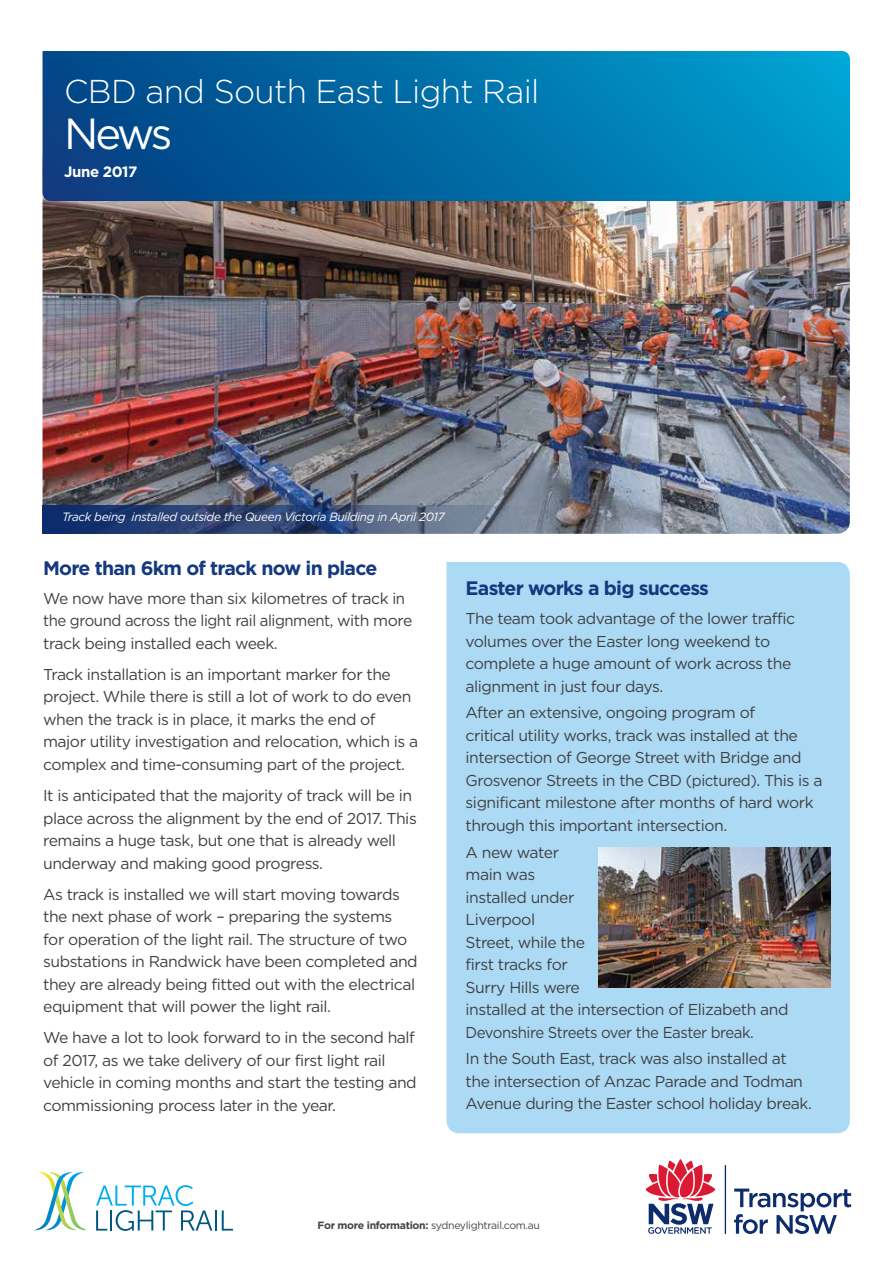
<style>
.page{position:relative;width:893px;height:1263px;background:#fff}
.page>*{position:absolute;margin:0;border:0;box-sizing:border-box;transform-origin:0 0}
.t1{font:43.5px "Gotham";color:#fff}
.t2{font:300 33px "Gotham";letter-spacing:-.02em;color:#fff}
.t3{font:700 19.5px "Gotham";letter-spacing:-.04em;color:#15397f}
.t4{font:15.75px/22.5px "Gotham";letter-spacing:-.03em;color:#414042}
.t5{font:700 15px "Gotham";letter-spacing:-.03em;color:#fff}
.t6{font:italic 12px "Gotham";letter-spacing:-.03em;color:#fff}
.t7{font:10.5px "Gotham";letter-spacing:-.03em;color:#42464a}
.s1{font-weight:700}
</style>
<div class="page">
<img style="left:43px;top:201px;width:807px;height:333px">
<div style="left:446px;top:562px;width:404px;height:571px;background:#acdaf5"></div>
<svg style="left:43px;top:51px;width:807px;height:150px;background:#006da6"></svg>
<hr style="left:725px;top:1165px;width:1px;height:69px;background:#0d2c6c">
<svg style="left:646px;top:1159px;width:69px;height:75px"></svg>
<svg style="left:734px;top:1188px;width:117px;height:46px"></svg>
<svg style="left:34px;top:1172px;width:53px;height:59px"></svg>
<svg style="left:96px;top:1185px;width:116px;height:46px"></svg>
<hr style="left:215px;top:1210px;width:2px;height:20px;background:#005581">
<svg style="left:222px;top:1210px;width:11px;height:20px"></svg>
<svg style="left:43px;top:505px;width:511px;height:29px;background:#41557d"></svg>
<img style="left:598px;top:847px;width:233px;height:141px">
<h2 class="t2" style="left:64px;top:73px;width:477px">CBD and South East Light Rail</h2>
<h1 class="t1" style="left:64px;top:110px;width:110px">News</h1>
<p class="t5" style="left:64px;top:163px;width:75px">June 2017</p>
<p class="t6" style="left:62px;top:510px;width:384px">Track being installed outside the Queen Victoria Building in April 2017</p>
<p class="t3" style="left:43px;top:557px;width:336px">More than 6km of track now in place</p>
<p class="t4" style="left:43px;top:587px;width:371px">We now have more than six kilometres of track in the ground across the light rail alignment, with more track being installed each week.</p>
<p class="t4" style="left:43px;top:663px;width:377px">Track installation is an important marker for the project. While there is still a lot of work to do even when the track is in place, it marks the end of major utility investigation and relocation, which is a complex and time-consuming part of the project.</p>
<p class="t4" style="left:43px;top:784px;width:375px">It is anticipated that the majority of track will be in place across the alignment by the end of 2017. This remains a huge task, but one that is already well underway and making good progress.</p>
<p class="t4" style="left:43px;top:882px;width:376px">As track is installed we will start moving towards the next phase of work – preparing the systems<br>for operation of the light rail. The structure of two substations in Randwick have been completed and they are already being fitted out with the electrical equipment that will power the light rail.</p>
<p class="t4" style="left:43px;top:1026px;width:375px">We have a lot to look forward to in the second half of 2017, as we take delivery of our first light rail vehicle in coming months and start the testing and commissioning process later in the year.</p>
<p class="t3" style="left:466px;top:577px;width:245px">Easter works a big success</p>
<p class="t4" style="left:466px;top:607px;width:331px">The team took advantage of the lower traffic volumes over the Easter long weekend to complete a huge amount of work across the alignment in just four days.</p>
<p class="t4" style="left:466px;top:701px;width:358px">After an extensive, ongoing program of<br>critical utility works, track was installed at the intersection of George Street with Bridge and Grosvenor Streets in the CBD (pictured). This is a significant milestone after months of hard work through this important intersection.</p>
<p class="t4" style="left:466px;top:841px;width:324px">A new water<br>main was<br>installed under<br>Liverpool<br>Street, while the<br>first tracks for<br>Surry Hills were<br>installed at the intersection of Elizabeth and<br>Devonshire Streets over the Easter break.</p>
<p class="t4" style="left:466px;top:1047px;width:348px">In the South East, track was also installed at the intersection of Anzac Parade and Todman<br>Avenue during the Easter school holiday break.</p>
<p class="t7" style="left:318px;top:1219px;width:224px"><span class="s1">For more information:</span> sydneylightrail.com.au</p>
</div>
